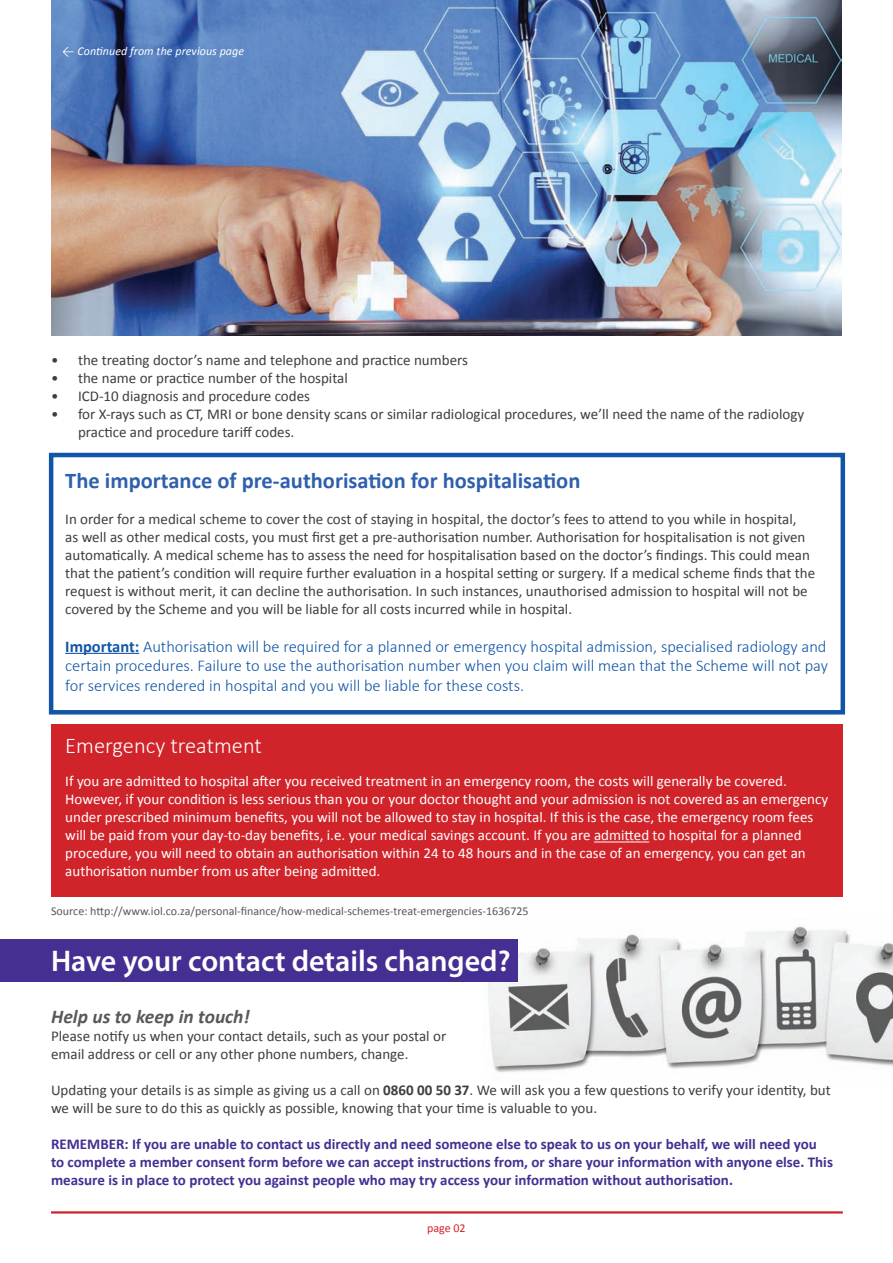
<style>
.page{position:relative;width:893px;height:1263px;background:#fff}
.page>*{position:absolute;margin:0;border:0;box-sizing:border-box;transform-origin:0 0}
.t1{font:600 30px "Myriad Pro";color:#fff}
.t2{font:700 22.5px "Calibri";color:#2f60ad}
.t3{font:300 22.5px "Calibri";color:#fff}
.t4{font:italic 700 19.5px "Calibri";color:#57585a}
.t5{font:300 16.5px/19.8px "Calibri";color:#1055a6;text-align:justify}
.t6{font:15px/18px "Calibri";color:#3e3e3f}
.t7{font:15px/18px "Calibri";color:#fff}
.t8{font:700 15px/18px "Calibri";color:#452f92}
.t9{font:12px "Calibri";color:#57585a}
.t10{font:italic 12px "Calibri";letter-spacing:.005em;color:#fff}
.t11{font:12px "Calibri";color:#d1232a}
.s1{font-family:"DIN";font-style:normal}
.s2{font-weight:700}
</style>
<div class="page">
<img style="left:483px;top:926px;width:410px;height:147px">
<img style="left:51px;top:0;width:790px;height:336px">
<hr style="left:51px;top:1211px;width:792px;height:2px;background:#d1232a">
<div style="left:49px;top:453px;width:796px;height:261px;border:4px solid #1055a6"></div>
<div style="left:51px;top:724px;width:791px;height:172px;background:#d1232a"></div>
<hr style="left:594px;top:841px;width:55px;height:1px;background:#fff">
<hr style="left:65px;top:653px;width:74px;height:1px;background:#1055a6">
<div style="left:0;top:939px;width:518px;height:42px;background:#452f92"></div>
<p class="t10" style="left:62px;top:43px;width:184px"><span class="s1">&lt;</span> Continued from the previous page</p>
<p class="t6" style="left:51px;top:351px;width:418px">• the treating doctor’s name and telephone and practice numbers</p>
<p class="t6" style="left:51px;top:369px;width:298px">• the name or practice number of the hospital</p>
<p class="t6" style="left:51px;top:387px;width:261px">• ICD-10 diagnosis and procedure codes</p>
<p class="t6" style="left:78px;top:405px;width:728px;text-indent:-27px">• for X-rays such as CT, MRI or bone density scans or similar radiological procedures, we’ll need the name of the radiology practice and procedure tariff codes.</p>
<h2 class="t2" style="left:65px;top:466px;width:517px">The importance of pre-authorisation for hospitalisation</h2>
<p class="t6" style="left:65px;top:510px;width:751px">In order for a medical scheme to cover the cost of staying in hospital, the doctor’s fees to attend to you while in hospital,<br>as well as other medical costs, you must first get a pre-authorisation number. Authorisation for hospitalisation is not given automatically. A medical scheme has to assess the need for hospitalisation based on the doctor’s findings. This could mean that the patient’s condition will require further evaluation in a hospital setting or surgery. If a medical scheme finds that the request is without merit, it can decline the authorisation. In such instances, unauthorised admission to hospital will not be covered by the Scheme and you will be liable for all costs incurred while in hospital.</p>
<p class="t5" style="left:65px;top:636px;width:764px"><span class="s2">Important:</span> Authorisation will be required for a planned or emergency hospital admission, specialised radiology and certain procedures. Failure to use the authorisation number when you claim will mean that the Scheme will not pay for services rendered in hospital and you will be liable for these costs.</p>
<h2 class="t3" style="left:65px;top:732px;width:198px">Emergency treatment</h2>
<p class="t7" style="left:65px;top:772px;width:764px">If you are admitted to hospital after you received treatment in an emergency room, the costs will generally be covered.<br>However, if your condition is less serious than you or your doctor thought and your admission is not covered as an emergency under prescribed minimum benefits, you will not be allowed to stay in hospital. If this is the case, the emergency room fees will be paid from your day-to-day benefits, i.e. your medical savings account. If you are admitted to hospital for a planned procedure, you will need to obtain an authorisation within 24 to 48 hours and in the case of an emergency, you can get an authorisation number from us after being admitted.</p>
<p class="t9" style="left:51px;top:904px;width:479px">Source: http://www.iol.co.za/personal-finance/how-medical-schemes-treat-emergencies-1636725</p>
<h1 class="t1" style="left:51px;top:942px;width:461px">Have your contact details changed?</h1>
<h3 class="t4" style="left:51px;top:1004px;width:200px">Help us to keep in touch!</h3>
<p class="t6" style="left:51px;top:1027px;width:397px">Please notify us when your contact details, such as your postal or email address or cell or any other phone numbers, change.</p>
<p class="t6" style="left:51px;top:1081px;width:781px">Updating your details is as simple as giving us a call on <span class="s2">0860 00 50 37</span>. We will ask you a few questions to verify your identity, but we will be sure to do this as quickly as possible, knowing that your time is valuable to you.</p>
<p class="t8" style="left:51px;top:1135px;width:783px">REMEMBER: If you are unable to contact us directly and need someone else to speak to us on your behalf, we will need you to complete a member consent form before we can accept instructions from, or share your information with anyone else. This measure is in place to protect you against people who may try access your information without authorisation.</p>
<p class="t11" style="left:427px;top:1221px;width:40px">page 02</p>
</div>
